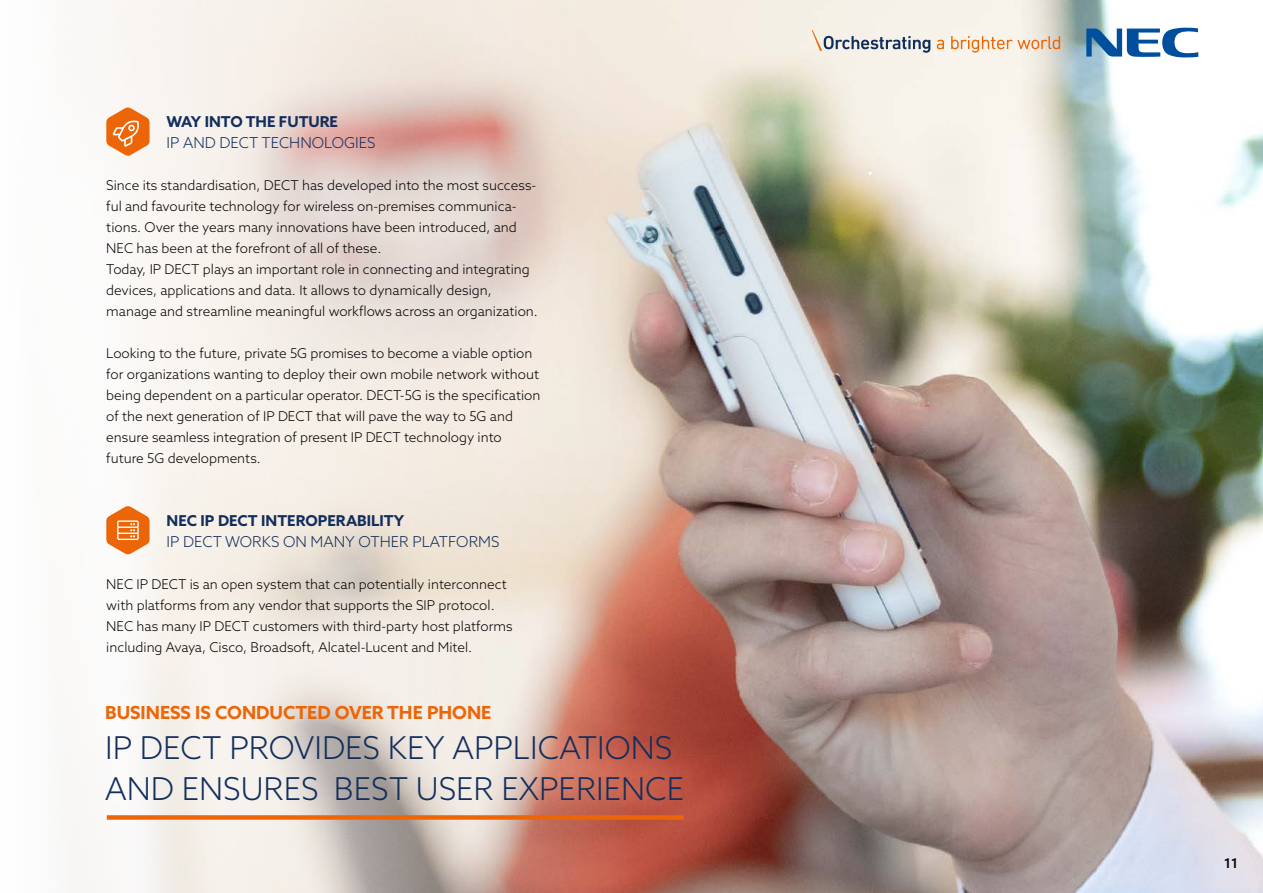
<style>
.page{position:relative;width:1263px;height:893px;background:#fff}
.page>*{position:absolute;margin:0;border:0;box-sizing:border-box;transform-origin:0 0}
.t1{font:300 31.5px/40.5px "Azo Sans";color:#122e5c}
.t2{font:700 18px "Azo Sans";color:#ec6608}
.t3{font:300 15px "Azo Sans";color:#122e5c}
.t4{font:700 15px "Azo Sans";color:#122e5c}
.t5{font:300 13.5px/21px "Azo Sans";color:#000}
.t6{font:500 13.5px "Azo Sans";color:#000}
</style>
<div class="page">
<img style="left:631px;top:0;width:632px;height:893px">
<svg style="left:70px;top:0;width:561px;height:893px"></svg>
<svg style="left:106px;top:107px;width:44px;height:50px"></svg>
<svg style="left:106px;top:505px;width:44px;height:50px"></svg>
<svg style="left:937px;top:40px;width:7px;height:9px"></svg>
<svg style="left:951px;top:36px;width:109px;height:17px;background:#f0d0b4"></svg>
<svg style="left:812px;top:30px;width:118px;height:23px;background:#c7c8c8"></svg>
<svg style="left:1086px;top:27px;width:112px;height:31px"></svg>
<div style="left:107px;top:815px;width:577px;height:5px;background:#ec6608"></div>
<p class="t4" style="left:167px;top:112px;width:173px">WAY INTO THE FUTURE</p>
<p class="t3" style="left:167px;top:133px;width:210px">IP AND DECT TECHNOLOGIES</p>
<p class="t5" style="left:106px;top:175px;width:433px">Since its standardisation, DECT has developed into the most success&shy;ful and favourite technology for wireless on-premises communica&shy;tions. Over the years many innovations have been introduced, and NEC has been at the forefront of all of these.<br>Today, IP DECT plays an important role in connecting and integrating devices, applications and data. It allows to dynamically design, manage and streamline meaningful workflows across an organization.</p>
<p class="t5" style="left:106px;top:343px;width:436px">Looking to the future, private 5G promises to become a viable option for organizations wanting to deploy their own mobile network without being dependent on a particular operator. DECT-5G is the specification of the next generation of IP DECT that will pave the way to 5G and ensure seamless integration of present IP DECT technology into future 5G developments.</p>
<p class="t4" style="left:167px;top:511px;width:239px">NEC IP DECT INTEROPERABILITY</p>
<p class="t3" style="left:167px;top:532px;width:334px">IP DECT WORKS ON MANY OTHER PLATFORMS</p>
<p class="t5" style="left:106px;top:574px;width:408px">NEC IP DECT is an open system that can potentially interconnect with platforms from any vendor that supports the SIP protocol.<br>NEC has many IP DECT customers with third-party host platforms including Avaya, Cisco, Broadsoft, Alcatel-Lucent and Mitel.</p>
<h2 class="t2" style="left:105px;top:700px;width:388px">BUSINESS IS CONDUCTED OVER THE PHONE</h2>
<h1 class="t1" style="left:105px;top:727px;width:580px">IP DECT PROVIDES KEY APPLICATIONS<br>AND ENSURES BEST USER EXPERIENCE</h1>
<p class="t6" style="left:1224px;top:854px;width:15px">11</p>
</div>
